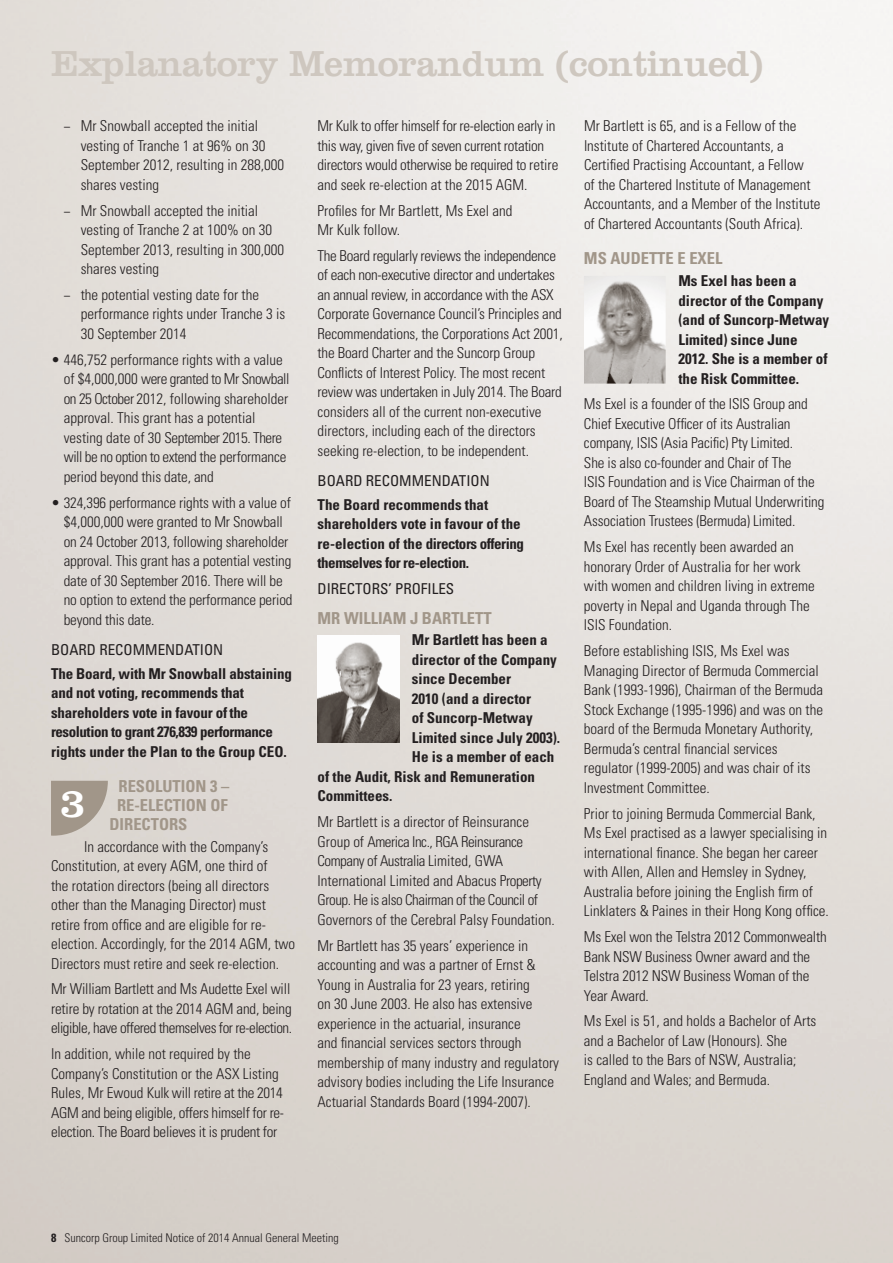
<style>
.page{position:relative;width:893px;height:1263px;background:#fff}
.page>*{position:absolute;margin:0;border:0;box-sizing:border-box;transform-origin:0 0}
.t1{font:42px "Clarendon";color:#fff}
.t2{font:37.5px "Clarendon";letter-spacing:-.01em;color:#cec7bf}
.t3{font:700 condensed 16.5px "Univers";color:#a19689}
.t4{font:300 condensed 15px/19.5px "Univers";color:#231f20}
.t5{font:700 condensed 15px/19.5px "Univers";color:#231f20}
.t6{font:300 condensed 15px/19.5px "Univers";letter-spacing:-.02em;color:#231f20}
.t7{font:condensed 15px "Univers";color:#231f20}
.t8{font:300 condensed 12px "Univers";color:#231f20}
.s1{font-weight:700}
</style>
<div class="page">
<img style="left:0;top:0;width:893px;height:1263px">
<svg style="left:51px;top:781px;width:57px;height:55px;background:#ada398"></svg>
<img style="left:317px;top:635px;width:82px;height:108px">
<img style="left:584px;top:276px;width:82px;height:108px">
<h2 class="t2" style="left:51px;top:42px;width:714px">Explanatory Memorandum (continued)</h2>
<p class="t4" style="left:81px;top:116px;width:205px;text-indent:-17px">− Mr Snowball accepted the initial vesting of Tranche 1 at 96% on 30<br>September 2012, resulting in 288,000 shares vesting</p>
<p class="t4" style="left:81px;top:200px;width:205px;text-indent:-17px">− Mr Snowball accepted the initial vesting of Tranche 2 at 100% on 30<br>September 2013, resulting in 300,000 shares vesting</p>
<p class="t4" style="left:81px;top:285px;width:206px;text-indent:-17px">− the potential vesting date for the performance rights under Tranche 3 is<br>30 September 2014</p>
<p class="t4" style="left:64px;top:350px;width:227px;text-indent:-13px">• 446,752 performance rights with a value of $4,000,000 were granted to Mr Snowball on 25 October 2012, following shareholder approval. This grant has a potential vesting date of 30 September 2015. There will be no option to extend the performance period beyond this date, and</p>
<p class="t4" style="left:64px;top:492px;width:230px;text-indent:-13px">• 324,396 performance rights with a value of $4,000,000 were granted to Mr Snowball on 24 October 2013, following shareholder approval. This grant has a potential vesting date of 30 September 2016. There will be no option to extend the performance period beyond this date.</p>
<p class="t7" style="left:51px;top:640px;width:174px">BOARD RECOMMENDATION</p>
<p class="t5" style="left:51px;top:663px;width:243px">The Board, with Mr Snowball abstaining and not voting, recommends that shareholders vote in favour of the resolution to grant 276,839 performance rights under the Plan to the Group CEO.</p>
<p class="t3" style="left:119px;top:776px;width:112px">RESOLUTION 3 –</p>
<p class="t3" style="left:117px;top:795px;width:112px">RE-ELECTION OF</p>
<p class="t3" style="left:110px;top:814px;width:79px">DIRECTORS</p>
<p class="t4" style="left:51px;top:836px;width:246px;text-indent:33px">In accordance with the Company’s Constitution, at every AGM, one third of<br>the rotation directors (being all directors other than the Managing Director) must retire from office and are eligible for re&shy;election. Accordingly, for the 2014 AGM, two Directors must retire and seek re-election.</p>
<p class="t4" style="left:51px;top:979px;width:243px">Mr William Bartlett and Ms Audette Exel will retire by rotation at the 2014 AGM and, being eligible, have offered themselves for re-election.</p>
<p class="t6" style="left:51px;top:1044px;width:235px">In addition, while not required by the Company’s Constitution or the ASX Listing Rules, Mr Ewoud Kulk will retire at the 2014<br>AGM and being eligible, offers himself for re&shy;election. The Board believes it is prudent for</p>
<h1 class="t1" style="left:60px;top:779px;width:27px">3</h1>
<p class="t6" style="left:317px;top:116px;width:242px">Mr Kulk to offer himself for re-election early in this way, given five of seven current rotation directors would otherwise be required to retire and seek re-election at the 2015 AGM.</p>
<p class="t4" style="left:317px;top:200px;width:196px">Profiles for Mr Bartlett, Ms Exel and<br>Mr Kulk follow.</p>
<p class="t4" style="left:317px;top:246px;width:247px">The Board regularly reviews the independence of each non-executive director and undertakes an annual review, in accordance with the ASX Corporate Governance Council’s Principles and Recommendations, the Corporations Act 2001, the Board Charter and the Suncorp Group Conflicts of Interest Policy. The most recent review was undertaken in July 2014. The Board considers all of the current non-executive directors, including each of the directors seeking re-election, to be independent.</p>
<p class="t7" style="left:317px;top:471px;width:174px">BOARD RECOMMENDATION</p>
<p class="t5" style="left:317px;top:494px;width:208px">The Board recommends that shareholders vote in favour of the re-election of the directors offering themselves for re-election.</p>
<p class="t7" style="left:317px;top:579px;width:138px">DIRECTORS’ PROFILES</p>
<p class="t3" style="left:317px;top:608px;width:176px">MR WILLIAM J BARTLETT</p>
<p class="t5" style="left:412px;top:630px;width:137px">Mr Bartlett has been a</p>
<p class="t5" style="left:412px;top:649px;width:146px">director of the Company</p>
<p class="t5" style="left:412px;top:669px;width:101px">since December</p>
<p class="t5" style="left:412px;top:688px;width:121px">2010 (and a director</p>
<p class="t5" style="left:412px;top:708px;width:122px">of Suncorp-Metway</p>
<p class="t5" style="left:412px;top:727px;width:150px">Limited since July 2003).</p>
<p class="t5" style="left:412px;top:747px;width:144px">He is a member of each</p>
<p class="t5" style="left:317px;top:766px;width:219px">of the Audit, Risk and Remuneration</p>
<p class="t5" style="left:317px;top:786px;width:76px">Committees.</p>
<p class="t4" style="left:317px;top:812px;width:239px">Mr Bartlett is a director of Reinsurance Group of America Inc., RGA Reinsurance Company of Australia Limited, GWA International Limited and Abacus Property Group. He is also Chairman of the Council of Governors of the Cerebral Palsy Foundation.</p>
<p class="t4" style="left:317px;top:935px;width:243px">Mr Bartlett has 35 years’ experience in accounting and was a partner of Ernst &amp; Young in Australia for 23 years, retiring<br>on 30 June 2003. He also has extensive experience in the actuarial, insurance<br>and financial services sectors through membership of many industry and regulatory advisory bodies including the Life Insurance Actuarial Standards Board (1994-2007).</p>
<p class="t4" style="left:584px;top:116px;width:238px">Mr Bartlett is 65, and is a Fellow of the Institute of Chartered Accountants, a Certified Practising Accountant, a Fellow<br>of the Chartered Institute of Management Accountants, and a Member of the Institute of Chartered Accountants (South Africa).</p>
<p class="t3" style="left:584px;top:248px;width:140px">MS AUDETTE E EXEL</p>
<p class="t5" style="left:678px;top:271px;width:152px">Ms Exel has been a director of the Company (and of Suncorp-Metway<br>Limited) since June<br>2012. She is a member of the Risk Committee.</p>
<p class="t4" style="left:584px;top:394px;width:242px">Ms Exel is a founder of the ISIS Group and Chief Executive Officer of its Australian company, ISIS (Asia Pacific) Pty Limited.<br>She is also co-founder and Chair of The<br>ISIS Foundation and is Vice Chairman of the Board of The Steamship Mutual Underwriting Association Trustees (Bermuda) Limited.</p>
<p class="t4" style="left:584px;top:537px;width:232px">Ms Exel has recently been awarded an honorary Order of Australia for her work with women and children living in extreme poverty in Nepal and Uganda through The ISIS Foundation.</p>
<p class="t4" style="left:584px;top:641px;width:241px">Before establishing ISIS, Ms Exel was Managing Director of Bermuda Commercial Bank (1993-1996), Chairman of the Bermuda Stock Exchange (1995-1996) and was on the board of the Bermuda Monetary Authority, Bermuda’s central financial services regulator (1999-2005) and was chair of its Investment Committee.</p>
<p class="t4" style="left:584px;top:803px;width:246px">Prior to joining Bermuda Commercial Bank, Ms Exel practised as a lawyer specialising in international finance. She began her career with Allen, Allen and Hemsley in Sydney, Australia before joining the English firm of Linklaters &amp; Paines in their Hong Kong office.</p>
<p class="t4" style="left:584px;top:927px;width:244px">Ms Exel won the Telstra 2012 Commonwealth<br>Bank NSW Business Owner award and the<br>Telstra 2012 NSW Business Woman of the<br>Year Award.</p>
<p class="t4" style="left:584px;top:1011px;width:234px">Ms Exel is 51, and holds a Bachelor of Arts and a Bachelor of Law (Honours). She<br>is called to the Bars of NSW, Australia; England and Wales; and Bermuda.</p>
<p class="t8" style="left:51px;top:1230px;width:289px"><span class="s1">8</span> Suncorp Group Limited Notice of 2014 Annual General Meeting</p>
</div>
